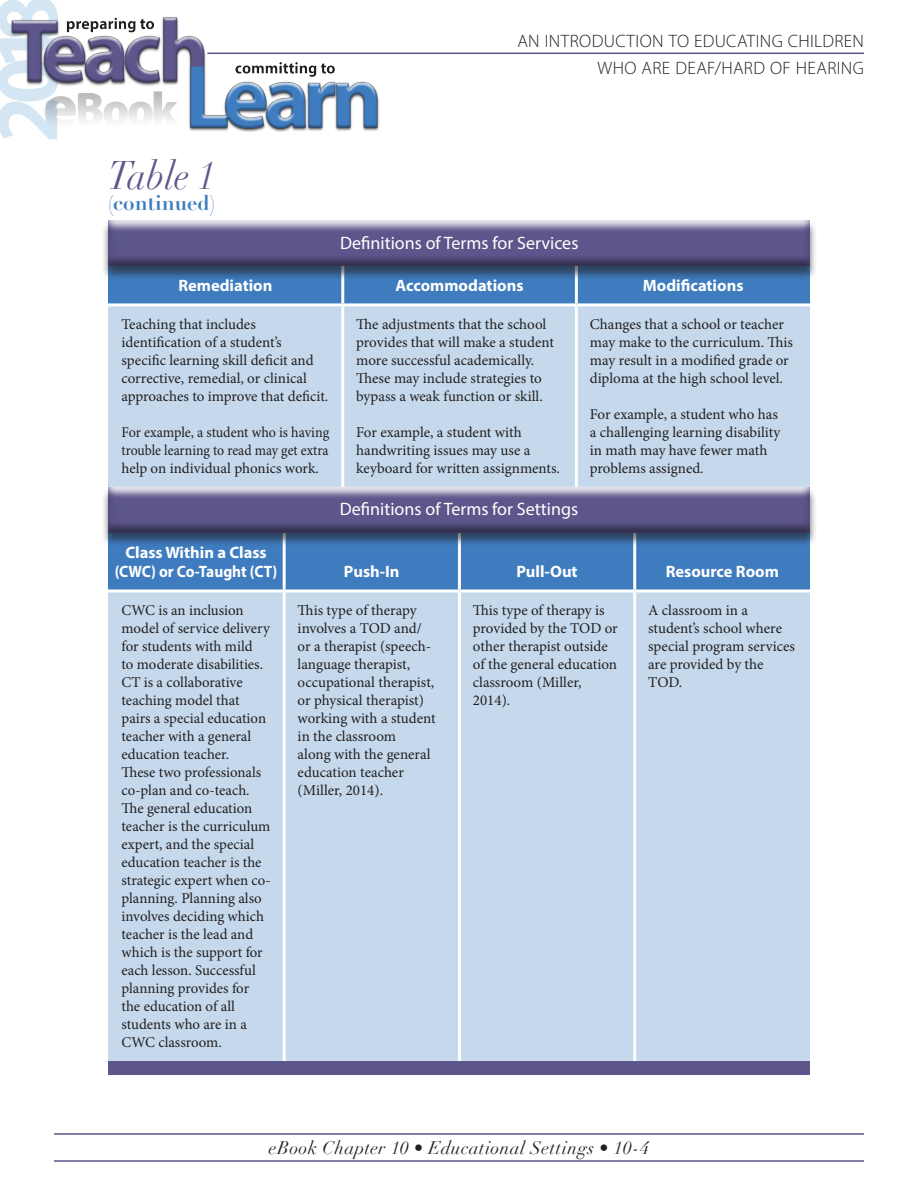
<style>
.page{position:relative;width:918px;height:1188px;background:#fff}
.page>*{position:absolute;margin:0;border:0;box-sizing:border-box;transform-origin:0 0}
.t1{font:italic 39px "Didot";color:#5c568b;scale:.9 1}
.t2{font:700 21px "Didot";color:#3e7cbf}
.t3{font:18px "Myriad Pro";color:#fff}
.t4{font:300 18px/27px "Myriad Pro";letter-spacing:.02em;color:#231f20;text-align:right}
.t5{font:italic 18px "Didot";letter-spacing:.025em;color:#231f20}
.t6{font:700 16.5px/19.5px "Myriad Pro";color:#fff;text-align:center}
.t7{font:15px/18px "Minion Pro";color:#231f20}
.t8{font:15px/18px "Minion Pro";color:#231f20;text-align:justify;scale:.94 1}
</style>
<div class="page">
<hr style="left:54px;top:1133px;width:810px;height:2px;background:#5c568b">
<hr style="left:54px;top:1160px;width:810px;height:2px;background:#5c568b">
<hr style="left:207px;top:53px;width:657px;height:1px;background:#5c568b">
<img style="left:0;top:0;width:390px;height:140px">
<div style="left:108px;top:547px;width:702px;height:42px;background:#3e7cbf"></div>
<div style="left:108px;top:592px;width:702px;height:469px;background:#c5d8ec"></div>
<hr style="left:283px;top:532px;width:3px;height:57px;background:#fff">
<hr style="left:458px;top:532px;width:3px;height:57px;background:#fff">
<hr style="left:633px;top:532px;width:3px;height:57px;background:#fff">
<hr style="left:283px;top:592px;width:3px;height:469px;background:#fff">
<hr style="left:458px;top:592px;width:3px;height:469px;background:#fff">
<hr style="left:633px;top:592px;width:3px;height:469px;background:#fff">
<div style="left:108px;top:280px;width:702px;height:23px;background:#3e7cbf"></div>
<div style="left:108px;top:306px;width:702px;height:174px;background:#c5d8ec"></div>
<hr style="left:341px;top:266px;width:3px;height:37px;background:#fff">
<hr style="left:575px;top:266px;width:3px;height:37px;background:#fff">
<hr style="left:341px;top:306px;width:3px;height:181px;background:#fff">
<hr style="left:575px;top:306px;width:3px;height:181px;background:#fff">
<div style="left:108px;top:1061px;width:702px;height:13px;background:#5c568b"></div>
<div style="left:101px;top:221px;width:716px;height:59px;background:#231f20;opacity:.6"></div>
<svg style="left:101px;top:220px;width:709px;height:2px"></svg>
<div style="left:98px;top:222px;width:712px;height:44px;background:#231f20;opacity:.5"></div>
<div style="left:101px;top:488px;width:716px;height:59px;background:#231f20;opacity:.6"></div>
<div style="left:98px;top:480px;width:712px;height:21px;background:linear-gradient(to right,#cbdcee,#c7d9ed)"></div>
<div style="left:98px;top:488px;width:712px;height:45px;background:#231f20;opacity:.5"></div>
<h1 class="t1" style="left:108px;top:151px;width:120px">Table 1</h1>
<h2 class="t2" style="left:108px;top:189px;width:109px">(continued)</h2>
<p class="t4" style="left:517px;top:27px;width:348px">AN INTRODUCTION TO EDUCATING CHILDREN<br>WHO ARE DEAF/HARD OF HEARING</p>
<p class="t3" style="left:340px;top:232px;width:240px">Definitions of Terms for Services</p>
<p class="t6" style="left:178px;top:276px;width:96px">Remediation</p>
<p class="t6" style="left:396px;top:276px;width:129px">Accommodations</p>
<p class="t6" style="left:643px;top:276px;width:102px">Modifications</p>
<p class="t7" style="left:122px;top:316px;width:208px">Teaching that includes identification of a student’s specific learning skill deficit and corrective, remedial, or clinical approaches to improve that deficit.</p>
<p class="t8" style="left:122px;top:424px;width:223px">For example, a student who is having trouble learning to read may get extra help on individual phonics work.</p>
<p class="t7" style="left:356px;top:316px;width:199px">The adjustments that the school provides that will make a student more successful academically.<br>These may include strategies to bypass a weak function or skill.</p>
<p class="t7" style="left:356px;top:424px;width:205px">For example, a student with handwriting issues may use a keyboard for written assignments.</p>
<p class="t7" style="left:590px;top:316px;width:205px">Changes that a school or teacher may make to the curriculum. This may result in a modified grade or diploma at the high school level.</p>
<p class="t7" style="left:590px;top:406px;width:192px">For example, a student who has a challenging learning disability in math may have fewer math problems assigned.</p>
<p class="t6" style="left:115px;top:542px;width:164px">Class Within a Class (CWC) or Co-Taught (CT)</p>
<p class="t3" style="left:340px;top:498px;width:240px">Definitions of Terms for Settings</p>
<p class="t6" style="left:344px;top:562px;width:57px">Push-In</p>
<p class="t6" style="left:516px;top:562px;width:63px">Pull-Out</p>
<p class="t6" style="left:666px;top:562px;width:115px">Resource Room</p>
<p class="t7" style="left:122px;top:602px;width:151px">CWC is an inclusion model of service delivery for students with mild<br>to moderate disabilities.<br>CT is a collaborative teaching model that pairs a special education teacher with a general education teacher.<br>These two professionals co-plan and co-teach.<br>The general education teacher is the curriculum expert, and the special education teacher is the strategic expert when co&shy;planning. Planning also involves deciding which teacher is the lead and which is the support for each lesson. Successful planning provides for the education of all students who are in a<br>CWC classroom.</p>
<p class="t7" style="left:298px;top:602px;width:139px">This type of therapy involves a TOD and/ or a therapist (speech&shy;language therapist, occupational therapist, or physical therapist) working with a student in the classroom<br>along with the general education teacher (Miller, 2014).</p>
<p class="t7" style="left:473px;top:602px;width:146px">This type of therapy is provided by the TOD or other therapist outside of the general education classroom (Miller,<br>2014).</p>
<p class="t7" style="left:648px;top:602px;width:148px">A classroom in a student’s school where special program services are provided by the<br>TOD.</p>
<p class="t5" style="left:269px;top:1137px;width:382px">eBook Chapter 10 • Educational Settings • 10-4</p>
</div>
